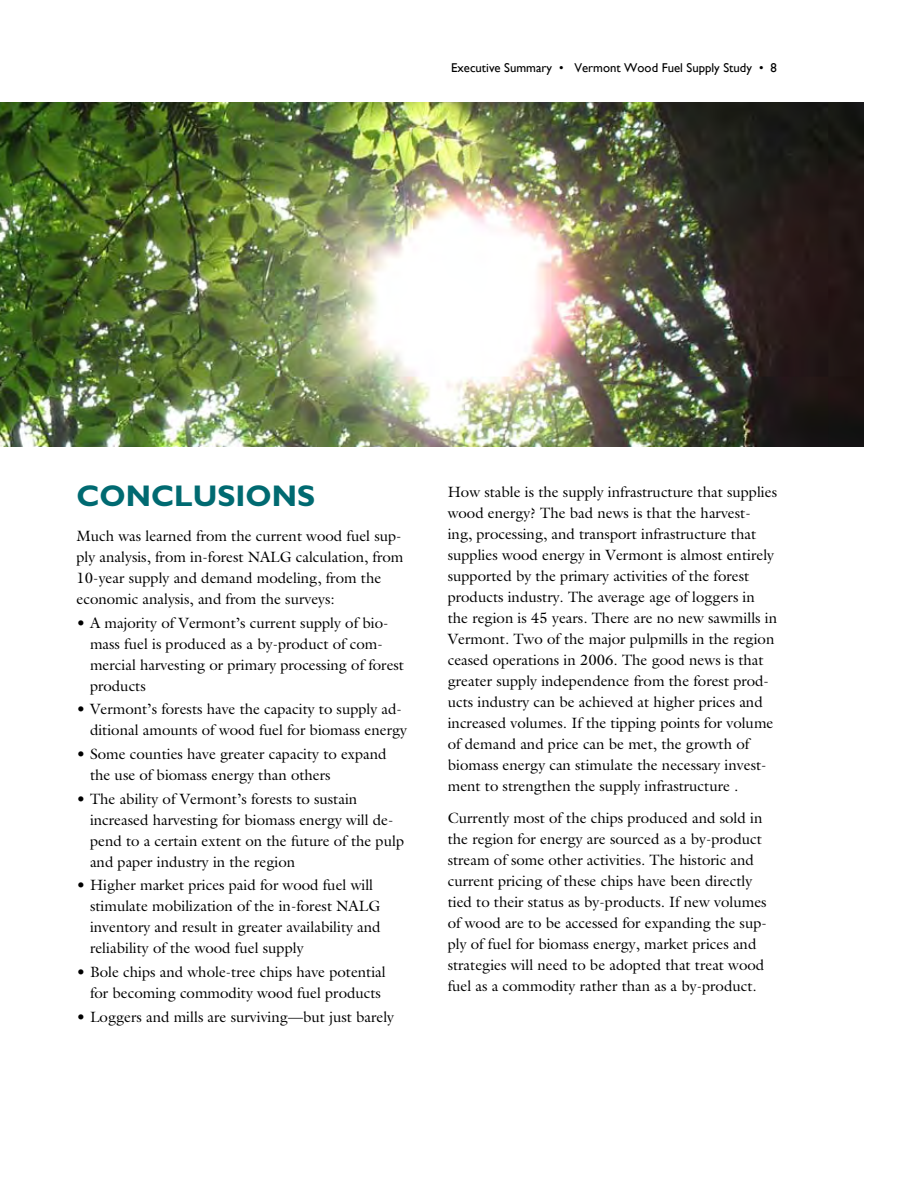
<style>
.page{position:relative;width:918px;height:1188px;background:#fff}
.page>*{position:absolute;margin:0;border:0;box-sizing:border-box;transform-origin:0 0}
.t1{font:700 30px "Gill Sans Std";color:#006a71}
.t2{font:15px/21px "Galliard Std";color:#000}
.t3{font:12.75px "Gill Sans";color:#000}
</style>
<div class="page">
<img style="left:0;top:102px;width:864px;height:345px">
<p class="t3" style="left:451px;top:60px;width:327px">Executive Summary • Vermont Wood Fuel Supply Study • 8</p>
<h1 class="t1" style="left:76px;top:479px;width:240px">CONCLUSIONS</h1>
<p class="t2" style="left:76px;top:525px;width:328px">Much was learned from the current wood fuel sup&shy;ply analysis, from in-forest NALG calculation, from 10-year supply and demand modeling, from the economic analysis, and from the surveys:</p>
<p class="t2" style="left:90px;top:612px;width:316px;text-indent:-14px">• A majority of Vermont’s current supply of bio&shy;mass fuel is produced as a by-product of com&shy;mercial harvesting or primary processing of forest products</p>
<p class="t2" style="left:90px;top:699px;width:319px;text-indent:-14px">• Vermont’s forests have the capacity to supply ad&shy;ditional amounts of wood fuel for biomass energy</p>
<p class="t2" style="left:90px;top:743px;width:298px;text-indent:-14px">• Some counties have greater capacity to expand the use of biomass energy than others</p>
<p class="t2" style="left:90px;top:788px;width:316px;text-indent:-14px">• The ability of Vermont’s forests to sustain increased harvesting for biomass energy will de&shy;pend to a certain extent on the future of the pulp and paper industry in the region</p>
<p class="t2" style="left:90px;top:875px;width:292px;text-indent:-14px">• Higher market prices paid for wood fuel will stimulate mobilization of the in-forest NALG inventory and result in greater availability and reliability of the wood fuel supply</p>
<p class="t2" style="left:76px;top:961px;width:311px;text-align:center">• Bole chips and whole-tree chips have potential for becoming commodity wood fuel products</p>
<p class="t2" style="left:76px;top:1006px;width:319px">• Loggers and mills are surviving—but just barely</p>
<p class="t2" style="left:448px;top:481px;width:331px">How stable is the supply infrastructure that supplies wood energy? The bad news is that the harvest&shy;ing, processing, and transport infrastructure that supplies wood energy in Vermont is almost entirely supported by the primary activities of the forest products industry. The average age of loggers in the region is 45 years. There are no new sawmills in Vermont. Two of the major pulpmills in the region ceased operations in 2006. The good news is that greater supply independence from the forest prod&shy;ucts industry can be achieved at higher prices and increased volumes. If the tipping points for volume of demand and price can be met, the growth of biomass energy can stimulate the necessary invest&shy;ment to strengthen the supply infrastructure .</p>
<p class="t2" style="left:448px;top:807px;width:321px">Currently most of the chips produced and sold in the region for energy are sourced as a by-product stream of some other activities. The historic and current pricing of these chips have been directly tied to their status as by-products. If new volumes of wood are to be accessed for expanding the sup&shy;ply of fuel for biomass energy, market prices and strategies will need to be adopted that treat wood fuel as a commodity rather than as a by-product.</p>
</div>
